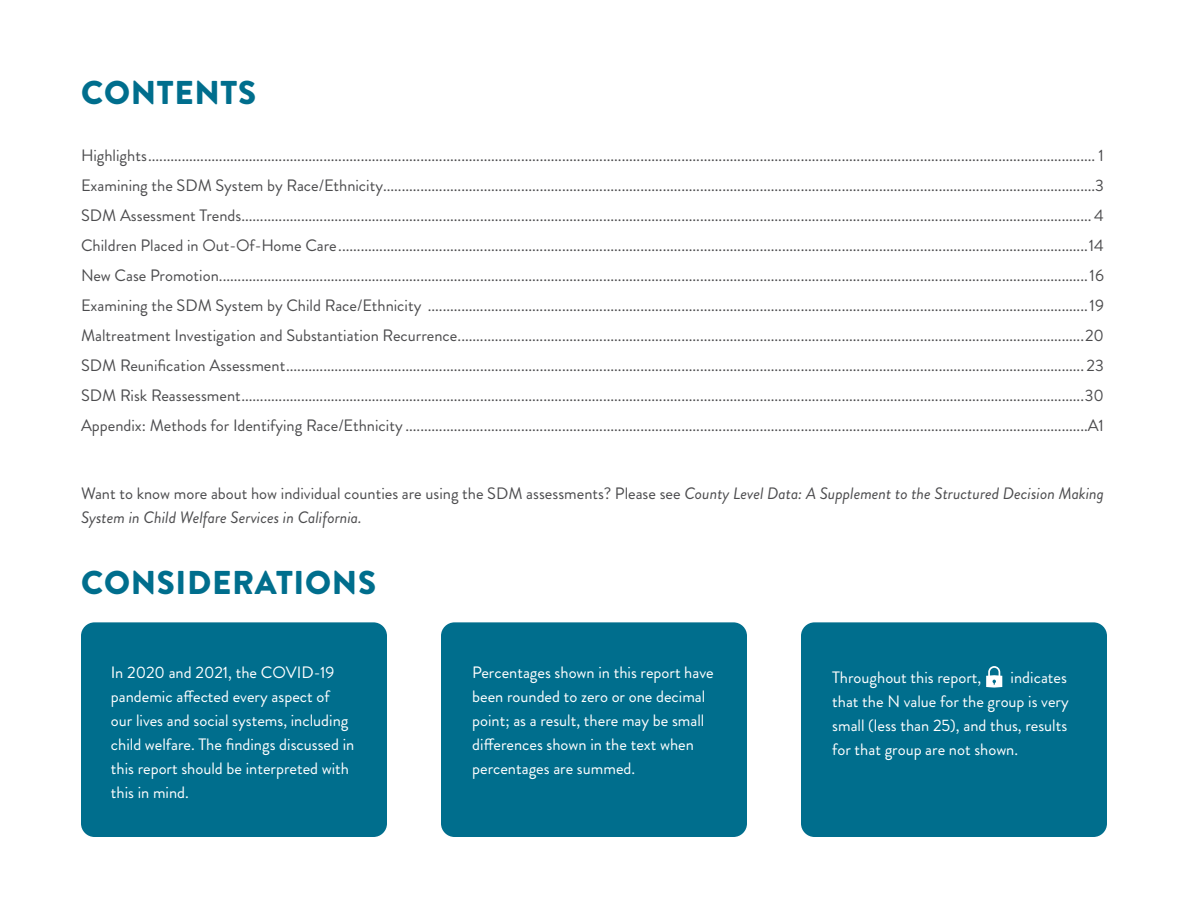
<style>
.page{position:relative;width:1188px;height:918px;background:#fff}
.page>*{position:absolute;margin:0;border:0;box-sizing:border-box;transform-origin:0 0}
.t1{font:900 33px "Brandon Grotesque";letter-spacing:.02em;color:#006e8d}
.t2{font:16.5px/30px "Brandon Grotesque";color:#4c4c4e;text-align:justify}
.t3{font:16.5px/24px "Brandon Grotesque";color:#fff}
.t4{font:italic 16.5px/24px "Brandon Grotesque";color:#4c4c4e}
.s1{font-style:normal}
</style>
<div class="page">
<div style="left:81px;top:622px;width:306px;height:215px;background:#006e8d;border-radius:14px"></div>
<div style="left:441px;top:622px;width:306px;height:215px;background:#006e8d;border-radius:14px"></div>
<div style="left:801px;top:622px;width:306px;height:215px;background:#006e8d;border-radius:14px"></div>
<svg style="left:986px;top:666px;width:16px;height:22px"></svg>
<h1 class="t1" style="left:81px;top:69px;width:176px">CONTENTS</h1>
<p class="t2" style="left:81px;top:141px;width:1025px">Highlights.............................................................................................................................................................................................................................................................. 1<br>Examining the SDM System by Race/Ethnicity...............................................................................................................................................................................................3<br>SDM Assessment Trends.................................................................................................................................................................................................................................... 4<br>Children Placed in Out-Of-Home Care.........................................................................................................................................................................................................14<br>New Case Promotion.........................................................................................................................................................................................................................................16<br>Examining the SDM System by Child Race/Ethnicity .................................................................................................................................................................................19<br>Maltreatment Investigation and Substantiation Recurrence........................................................................................................................................................................20<br>SDM Reunification Assessment...................................................................................................................................................................................................................... 23<br>SDM Risk Reassessment..................................................................................................................................................................................................................................30<br>Appendix: Methods for Identifying Race/Ethnicity .......................................................................................................................................................................................A1</p>
<p class="t4" style="left:81px;top:481px;width:1025px"><span class="s1">Want to know more about how individual counties are using the SDM assessments? Please see</span> County Level Data: A Supplement to the Structured Decision Making<br>System in Child Welfare Services in California.</p>
<h1 class="t1" style="left:81px;top:559px;width:296px">CONSIDERATIONS</h1>
<p class="t3" style="left:111px;top:660px;width:245px">In 2020 and 2021, the COVID-19 pandemic affected every aspect of our lives and social systems, including child welfare. The findings discussed in this report should be interpreted with this in mind.</p>
<p class="t3" style="left:472px;top:660px;width:243px">Percentages shown in this report have been rounded to zero or one decimal point; as a result, there may be small differences shown in the text when percentages are summed.</p>
<p class="t3" style="left:832px;top:666px;width:151px">Throughout this report,</p>
<p class="t3" style="left:832px;top:666px;width:238px;text-align:justify;text-indent:178px">indicates that the N value for the group is very small (less than 25), and thus, results for that group are not shown.</p>
</div>
